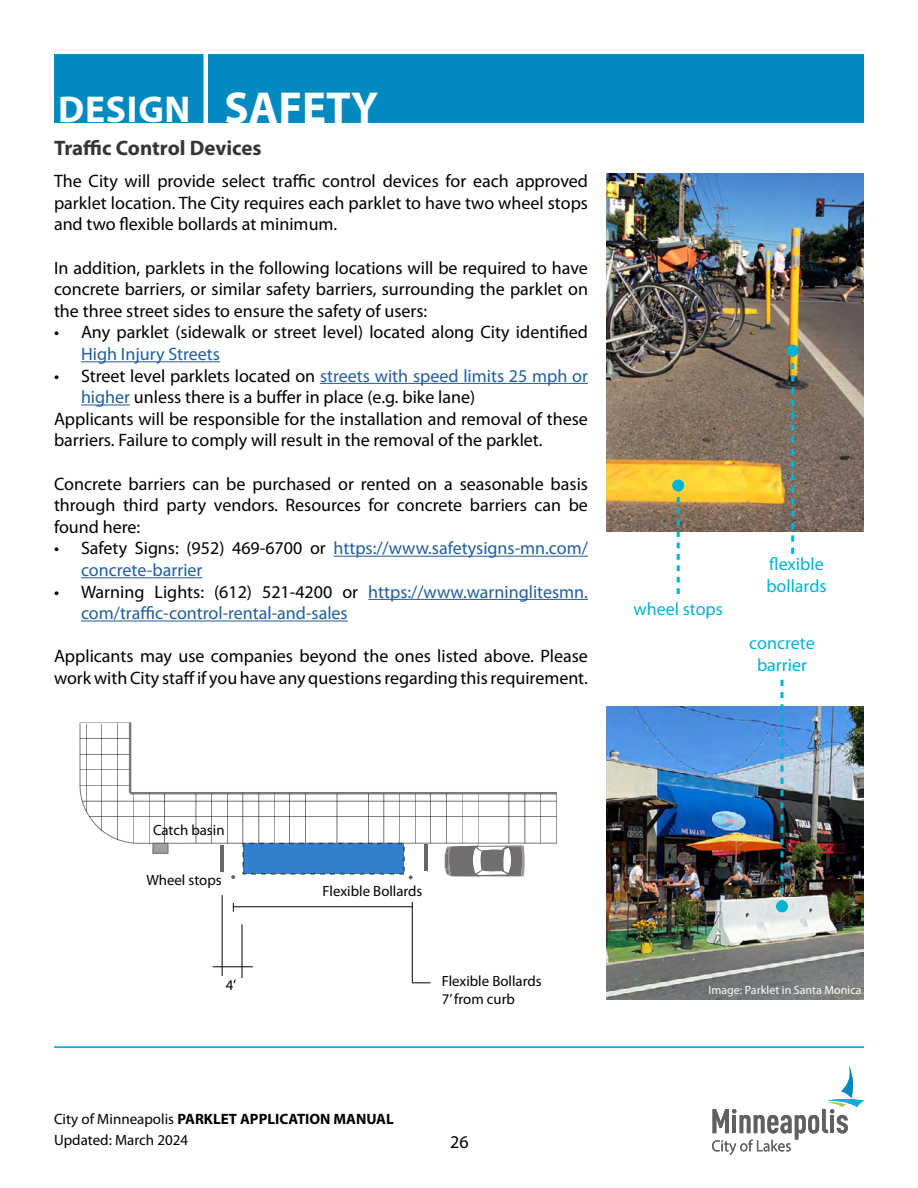
<style>
.page{position:relative;width:918px;height:1188px;background:#fff}
.page>*{position:absolute;margin:0;border:0;box-sizing:border-box;transform-origin:0 0}
.t1{font:700 45px "Myriad Pro";color:#fff}
.t2{font:700 37.5px "Myriad Pro";letter-spacing:.02em;color:#fff}
.t3{font:700 21px "Myriad Pro";color:#363636}
.t4{font:18px/21.6px "Myriad Pro";color:#000}
.t5{font:18px/21.6px "Myriad Pro";color:#215e9e}
.t6{font:18px/21.6px "Myriad Pro";color:#00b2d5}
.t7{font:15px/21.6px "Myriad Pro";color:#000}
.t8{font:14.85px/17.9px "Myriad Pro";color:#000}
.t9{font:12px "Myriad Pro";color:#fff}
.s1{color:#215e9e}
.s2{color:#000}
.s3{font-weight:700}
</style>
<div class="page">
<div style="left:54px;top:54px;width:810px;height:68px;background:#008ac0"></div>
<hr style="left:54px;top:1047px;width:810px;height:1px;background:#00b2d5">
<svg style="left:712px;top:1066px;width:152px;height:89px"></svg>
<svg style="left:79px;top:723px;width:478px;height:121px"></svg>
<hr style="left:130px;top:792px;width:427px;height:2px;background:#7c7979">
<hr style="left:129px;top:722px;width:2px;height:71px;background:#7c7979">
<hr style="left:80px;top:723px;width:50px;height:1px;background:#000">
<hr style="left:80px;top:738px;width:50px;height:1px;background:#000">
<hr style="left:80px;top:754px;width:50px;height:1px;background:#000">
<hr style="left:80px;top:770px;width:50px;height:1px;background:#000">
<hr style="left:80px;top:786px;width:50px;height:1px;background:#000">
<hr style="left:82px;top:801px;width:475px;height:1px;background:#000">
<hr style="left:89px;top:816px;width:468px;height:1px;background:#000">
<hr style="left:104px;top:833px;width:453px;height:1px;background:#000">
<hr style="left:86px;top:724px;width:1px;height:88px;background:#000">
<hr style="left:102px;top:724px;width:1px;height:107px;background:#000">
<hr style="left:118px;top:723px;width:1px;height:117px;background:#000">
<hr style="left:133px;top:794px;width:1px;height:49px;background:#000">
<hr style="left:149px;top:794px;width:1px;height:50px;background:#000">
<hr style="left:165px;top:794px;width:1px;height:50px;background:#000">
<hr style="left:180px;top:794px;width:1px;height:49px;background:#000">
<hr style="left:196px;top:794px;width:1px;height:49px;background:#000">
<hr style="left:211px;top:794px;width:1px;height:49px;background:#000">
<hr style="left:227px;top:794px;width:1px;height:49px;background:#000">
<hr style="left:243px;top:794px;width:1px;height:49px;background:#000">
<hr style="left:259px;top:794px;width:1px;height:49px;background:#000">
<hr style="left:274px;top:794px;width:1px;height:49px;background:#000">
<hr style="left:290px;top:794px;width:1px;height:49px;background:#000">
<hr style="left:306px;top:794px;width:1px;height:49px;background:#000">
<hr style="left:321px;top:794px;width:1px;height:49px;background:#000">
<hr style="left:337px;top:794px;width:1px;height:49px;background:#000">
<hr style="left:352px;top:794px;width:1px;height:49px;background:#000">
<hr style="left:368px;top:794px;width:1px;height:49px;background:#000">
<hr style="left:384px;top:794px;width:1px;height:49px;background:#000">
<hr style="left:399px;top:794px;width:1px;height:49px;background:#000">
<hr style="left:415px;top:794px;width:1px;height:49px;background:#000">
<hr style="left:431px;top:794px;width:1px;height:49px;background:#000">
<hr style="left:447px;top:794px;width:1px;height:49px;background:#000">
<hr style="left:462px;top:794px;width:1px;height:49px;background:#000">
<hr style="left:478px;top:794px;width:1px;height:49px;background:#000">
<hr style="left:493px;top:794px;width:1px;height:49px;background:#000">
<hr style="left:509px;top:794px;width:1px;height:49px;background:#000">
<hr style="left:525px;top:794px;width:1px;height:49px;background:#000">
<hr style="left:540px;top:794px;width:1px;height:49px;background:#000">
<hr style="left:556px;top:794px;width:1px;height:49px;background:#000">
<hr style="left:424px;top:845px;width:3px;height:26px;background:#686666">
<hr style="left:220px;top:845px;width:3px;height:27px;background:#686666">
<svg style="left:231px;top:875px;width:4px;height:4px"></svg>
<svg style="left:409px;top:875px;width:4px;height:4px"></svg>
<div style="left:243px;top:843px;width:161px;height:31px;background:#327fcc"></div>
<div style="left:243px;top:843px;width:162px;height:32px;border:1px dashed #3a3a3a"></div>
<div style="left:153px;top:843px;width:15px;height:10px;background:#a5a0a0"></div>
<div style="left:153px;top:843px;width:15px;height:11px;border:1px solid #6b6a6a"></div>
<svg style="left:445px;top:845px;width:80px;height:32px"></svg>
<hr style="left:222px;top:895px;width:1px;height:81px;background:#000">
<hr style="left:242px;top:924px;width:1px;height:54px;background:#000">
<hr style="left:213px;top:966px;width:40px;height:1px;background:#000">
<hr style="left:412px;top:902px;width:1px;height:81px;background:#000">
<svg style="left:412px;top:983px;width:19px;height:1px"></svg>
<hr style="left:233px;top:906px;width:180px;height:1px;background:#000">
<img style="left:606px;top:174px;width:258px;height:357px">
<div style="left:203px;top:49px;width:5px;height:77px;background:#fff"></div>
<svg style="left:791px;top:357px;width:3px;height:197px"></svg>
<div style="left:787px;top:345px;width:12px;height:12px;background:#00b2d5;border-radius:50%"></div>
<svg style="left:677px;top:492px;width:3px;height:102px"></svg>
<div style="left:672px;top:480px;width:12px;height:12px;background:#00b2d5;border-radius:50%"></div>
<img style="left:606px;top:706px;width:258px;height:293px">
<hr style="left:81px;top:361px;width:139px;height:1px;background:#215e9e">
<hr style="left:320px;top:383px;width:268px;height:1px;background:#215e9e">
<hr style="left:81px;top:405px;width:49px;height:1px;background:#215e9e">
<hr style="left:334px;top:556px;width:254px;height:1px;background:#215e9e">
<hr style="left:81px;top:577px;width:121px;height:1px;background:#215e9e">
<hr style="left:368px;top:599px;width:220px;height:1px;background:#215e9e">
<hr style="left:81px;top:621px;width:267px;height:1px;background:#215e9e">
<svg style="left:781px;top:680px;width:3px;height:220px"></svg>
<div style="left:776px;top:900px;width:12px;height:12px;background:#00b2d5;border-radius:50%"></div>
<p class="t2" style="left:58px;top:85px;width:134px">DESIGN</p>
<p class="t1" style="left:225px;top:79px;width:155px">SAFETY</p>
<p class="t3" style="left:54px;top:134px;width:209px">Traffic Control Devices</p>
<p class="t4" style="left:54px;top:170px;width:536px;text-align:justify">The City will provide select traffic control devices for each approved parklet location. The City requires each parklet to have two wheel stops and two flexible bollards at minimum.</p>
<p class="t4" style="left:54px;top:256px;width:536px;text-align:justify">In addition, parklets in the following locations will be required to have concrete barriers, or similar safety barriers, surrounding the parklet on the three street sides to ensure the safety of users:</p>
<p class="t4" style="left:81px;top:321px;width:509px;text-indent:-27px">• Any parklet (sidewalk or street level) located along City identified<br><span class="s1">High Injury Streets</span></p>
<p class="t4" style="left:81px;top:364px;width:508px;text-indent:-27px">• Street level parklets located on <span class="s1">streets with speed limits 25 mph or higher</span> unless there is a buffer in place (e.g. bike lane)</p>
<p class="t4" style="left:54px;top:408px;width:535px">Applicants will be responsible for the installation and removal of these barriers. Failure to comply will result in the removal of the parklet.</p>
<p class="t4" style="left:54px;top:472px;width:536px;text-align:justify">Concrete barriers can be purchased or rented on a seasonable basis through third party vendors. Resources for concrete barriers can be found here:</p>
<p class="t5" style="left:81px;top:537px;width:509px;text-indent:-27px"><span class="s2">• Safety Signs: (952) 469-6700 or</span> https://www.safetysigns-mn.com/ concrete-barrier</p>
<p class="t5" style="left:81px;top:580px;width:509px;text-indent:-27px"><span class="s2">• Warning Lights: (612) 521-4200 or</span> https://www.warninglitesmn. com/traffic-control-rental-and-sales</p>
<p class="t4" style="left:54px;top:645px;width:535px">Applicants may use companies beyond the ones listed above. Please work with City staff if you have any questions regarding this requirement.</p>
<p class="t6" style="left:633px;top:598px;width:91px">wheel stops</p>
<p class="t6" style="left:766px;top:553px;width:62px">flexible bollards</p>
<p class="t6" style="left:749px;top:632px;width:67px;text-align:center">concrete barrier</p>
<p class="t8" style="left:153px;top:821px;width:73px">Catch basin</p>
<p class="t8" style="left:146px;top:871px;width:77px">Wheel stops</p>
<p class="t8" style="left:323px;top:881px;width:101px">Flexible Bollards</p>
<p class="t8" style="left:226px;top:976px;width:12px">4’</p>
<p class="t8" style="left:442px;top:972px;width:101px">Flexible Bollards<br>7’ from curb</p>
<p class="t7" style="left:54px;top:1108px;width:341px">City of Minneapolis <span class="s3">PARKLET APPLICATION MANUAL<br></span>Updated: March 2024</p>
<p class="t4" style="left:450px;top:1130px;width:20px">26</p>
<p class="t9" style="left:708px;top:982px;width:155px">Image: Parklet in Santa Monica</p>
</div>
